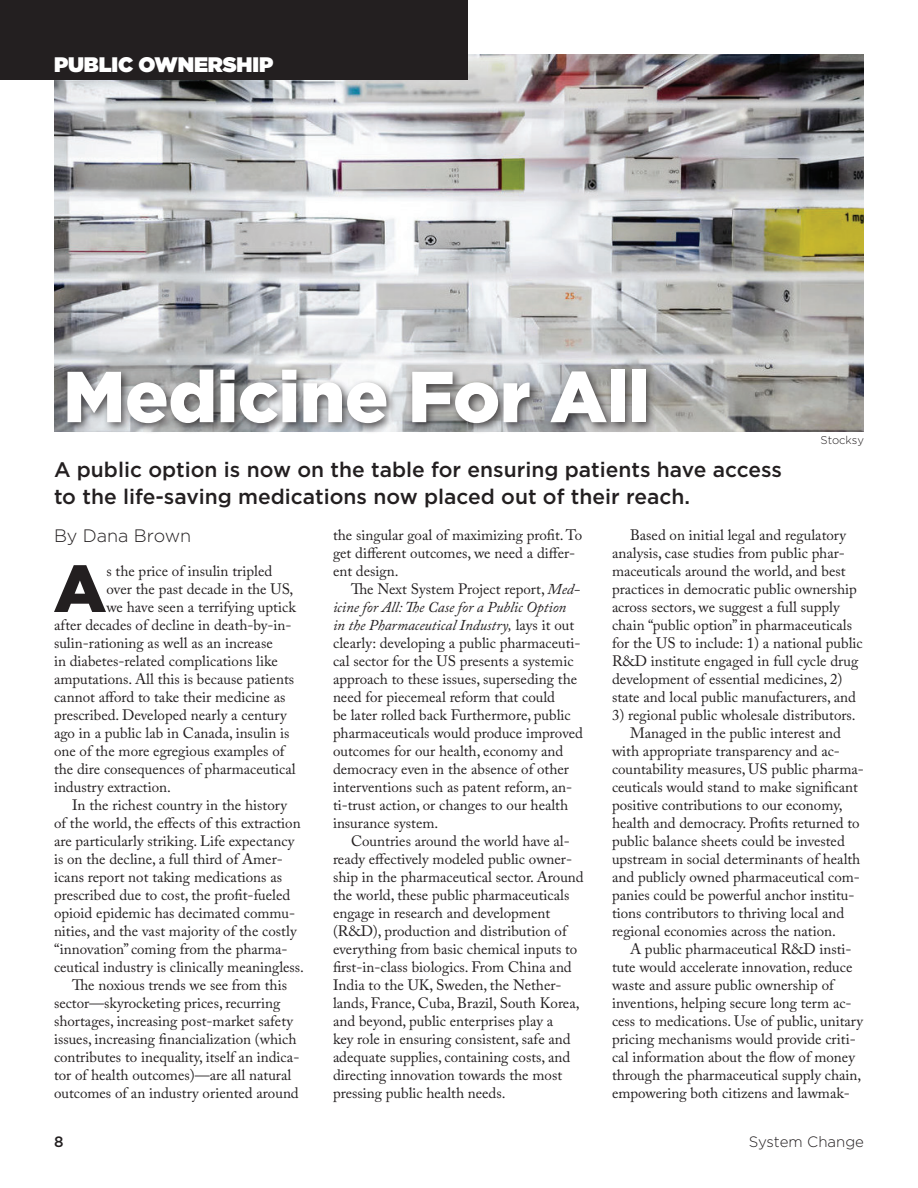
<style>
.page{position:relative;width:918px;height:1188px;background:#fff}
.page>*{position:absolute;margin:0;border:0;box-sizing:border-box;transform-origin:0 0}
.t1{font:900 72px "Gotham";letter-spacing:-.005em;color:#fff}
.t2{font:900 66.45px "Gotham";color:#231f20}
.t3{font:500 21px/27px "Gotham";color:#231f20}
.t4{font:900 21px "Gotham";letter-spacing:-.005em;color:#fff}
.t5{font:300 18px "Gotham";color:#231f20}
.t6{font:15px/18px "Adobe Caslon Pro";color:#231f20}
.t7{font:300 15px "Gotham";color:#231f20}
.t8{font:500 15px "Gotham";color:#231f20}
.t9{font:300 11.25px "Gotham";letter-spacing:-.005em;color:#231f20}
.s1{font-style:italic}
</style>
<div class="page">
<img style="left:54px;top:54px;width:810px;height:378px">
<div style="left:62px;top:365px;width:595px;height:69px;background:#231f20;opacity:.75"></div>
<div style="left:0;top:0;width:468px;height:80px;background:#231f20"></div>
<h3 class="t4" style="left:54px;top:52px;width:221px">PUBLIC OWNERSHIP</h3>
<h1 class="t1" style="left:63px;top:355px;width:588px">Medicine For All</h1>
<h3 class="t3" style="left:54px;top:455px;width:729px">A public option is now on the table for ensuring patients have access to the life-saving medications now placed out of their reach.</h3>
<p class="t9" style="left:821px;top:434px;width:45px">Stocksy</p>
<p class="t5" style="left:54px;top:526px;width:139px">By Dana Brown</p>
<h2 class="t2" style="left:54px;top:550px;width:54px">A</h2>
<p class="t6" style="left:106px;top:562px;width:167px">s the price of insulin tripled</p>
<p class="t6" style="left:106px;top:580px;width:188px">over the past decade in the US,</p>
<p class="t6" style="left:106px;top:598px;width:191px">we have seen a terrifying uptick</p>
<p class="t6" style="left:54px;top:616px;width:239px">after decades of decline in death-by-in-</p>
<p class="t6" style="left:54px;top:634px;width:220px">sulin-rationing as well as an increase</p>
<p class="t6" style="left:54px;top:652px;width:225px">in diabetes-related complications like</p>
<p class="t6" style="left:54px;top:670px;width:242px">amputations. All this is because patients</p>
<p class="t6" style="left:54px;top:688px;width:233px">cannot afford to take their medicine as</p>
<p class="t6" style="left:54px;top:706px;width:234px">prescribed. Developed nearly a century</p>
<p class="t6" style="left:54px;top:724px;width:237px">ago in a public lab in Canada, insulin is</p>
<p class="t6" style="left:54px;top:742px;width:232px">one of the more egregious examples of</p>
<p class="t6" style="left:54px;top:760px;width:243px">the dire consequences of pharmaceutical</p>
<p class="t6" style="left:54px;top:778px;width:118px">industry extraction.</p>
<p class="t6" style="left:72px;top:796px;width:217px">In the richest country in the history</p>
<p class="t6" style="left:54px;top:814px;width:248px">of the world, the effects of this extraction</p>
<p class="t6" style="left:54px;top:832px;width:242px">are particularly striking. Life expectancy</p>
<p class="t6" style="left:54px;top:850px;width:230px">is on the decline, a full third of Amer-</p>
<p class="t6" style="left:54px;top:868px;width:230px">icans report not taking medications as</p>
<p class="t6" style="left:54px;top:886px;width:238px">prescribed due to cost, the profit-fueled</p>
<p class="t6" style="left:54px;top:904px;width:243px">opioid epidemic has decimated commu-</p>
<p class="t6" style="left:54px;top:922px;width:244px">nities, and the vast majority of the costly</p>
<p class="t6" style="left:54px;top:940px;width:235px">“innovation” coming from the pharma-</p>
<p class="t6" style="left:54px;top:958px;width:252px">ceutical industry is clinically meaningless.</p>
<p class="t6" style="left:72px;top:976px;width:217px">The noxious trends we see from this</p>
<p class="t6" style="left:54px;top:994px;width:228px">sector—skyrocketing prices, recurring</p>
<p class="t6" style="left:54px;top:1012px;width:240px">shortages, increasing post-market safety</p>
<p class="t6" style="left:54px;top:1030px;width:244px">issues, increasing financialization (which</p>
<p class="t6" style="left:54px;top:1048px;width:247px">contributes to inequality, itself an indica-</p>
<p class="t6" style="left:54px;top:1066px;width:239px">tor of health outcomes)—are all natural</p>
<p class="t6" style="left:54px;top:1084px;width:246px">outcomes of an industry oriented around</p>
<p class="t6" style="left:333px;top:526px;width:251px">the singular goal of maximizing profit. To get different outcomes, we need a differ&shy;ent design.</p>
<p class="t6" style="left:333px;top:580px;width:251px;text-indent:18px">The Next System Project report, <span class="s1">Med&shy;icine for All: The Case for a Public Option<br>in the Pharmaceutical Industry,</span> lays it out clearly: developing a public pharmaceuti&shy;cal sector for the US presents a systemic approach to these issues, superseding the need for piecemeal reform that could<br>be later rolled back Furthermore, public pharmaceuticals would produce improved outcomes for our health, economy and democracy even in the absence of other interventions such as patent reform, an&shy;ti-trust action, or changes to our health insurance system.</p>
<p class="t6" style="left:333px;top:832px;width:252px;text-indent:18px">Countries around the world have al&shy;ready effectively modeled public owner&shy;ship in the pharmaceutical sector. Around the world, these public pharmaceuticals engage in research and development (R&amp;D), production and distribution of everything from basic chemical inputs to first-in-class biologics. From China and India to the UK, Sweden, the Nether&shy;lands, France, Cuba, Brazil, South Korea, and beyond, public enterprises play a<br>key role in ensuring consistent, safe and adequate supplies, containing costs, and directing innovation towards the most pressing public health needs.</p>
<p class="t6" style="left:612px;top:526px;width:252px;text-indent:18px">Based on initial legal and regulatory analysis, case studies from public phar&shy;maceuticals around the world, and best practices in democratic public ownership across sectors, we suggest a full supply chain “public option” in pharmaceuticals for the US to include: 1) a national public R&amp;D institute engaged in full cycle drug development of essential medicines, 2) state and local public manufacturers, and</p>
<p class="t6" style="left:612px;top:706px;width:245px">3) regional public wholesale distributors.</p>
<p class="t6" style="left:630px;top:724px;width:212px">Managed in the public interest and</p>
<p class="t6" style="left:612px;top:742px;width:230px">with appropriate transparency and ac-</p>
<p class="t6" style="left:612px;top:760px;width:254px">countability measures, US public pharma-</p>
<p class="t6" style="left:612px;top:778px;width:247px">ceuticals would stand to make significant</p>
<p class="t6" style="left:612px;top:796px;width:232px">positive contributions to our economy,</p>
<p class="t6" style="left:612px;top:814px;width:249px">health and democracy. Profits returned to</p>
<p class="t6" style="left:612px;top:832px;width:234px">public balance sheets could be invested</p>
<p class="t6" style="left:612px;top:850px;width:250px">upstream in social determinants of health</p>
<p class="t6" style="left:612px;top:868px;width:249px">and publicly owned pharmaceutical com-</p>
<p class="t6" style="left:612px;top:886px;width:244px">panies could be powerful anchor institu-</p>
<p class="t6" style="left:612px;top:904px;width:234px">tions contributors to thriving local and</p>
<p class="t6" style="left:612px;top:922px;width:225px">regional economies across the nation.</p>
<p class="t6" style="left:630px;top:940px;width:223px">A public pharmaceutical R&amp;D insti-</p>
<p class="t6" style="left:612px;top:958px;width:242px">tute would accelerate innovation, reduce</p>
<p class="t6" style="left:612px;top:976px;width:223px">waste and assure public ownership of</p>
<p class="t6" style="left:612px;top:994px;width:241px">inventions, helping secure long term ac-</p>
<p class="t6" style="left:612px;top:1012px;width:253px">cess to medications. Use of public, unitary</p>
<p class="t6" style="left:612px;top:1030px;width:245px">pricing mechanisms would provide criti-</p>
<p class="t6" style="left:612px;top:1048px;width:244px">cal information about the flow of money</p>
<p class="t6" style="left:612px;top:1066px;width:251px">through the pharmaceutical supply chain,</p>
<p class="t6" style="left:612px;top:1084px;width:239px">empowering both citizens and lawmak-</p>
<p class="t8" style="left:54px;top:1133px;width:11px">8</p>
<p class="t7" style="left:749px;top:1133px;width:117px">System Change</p>
</div>
